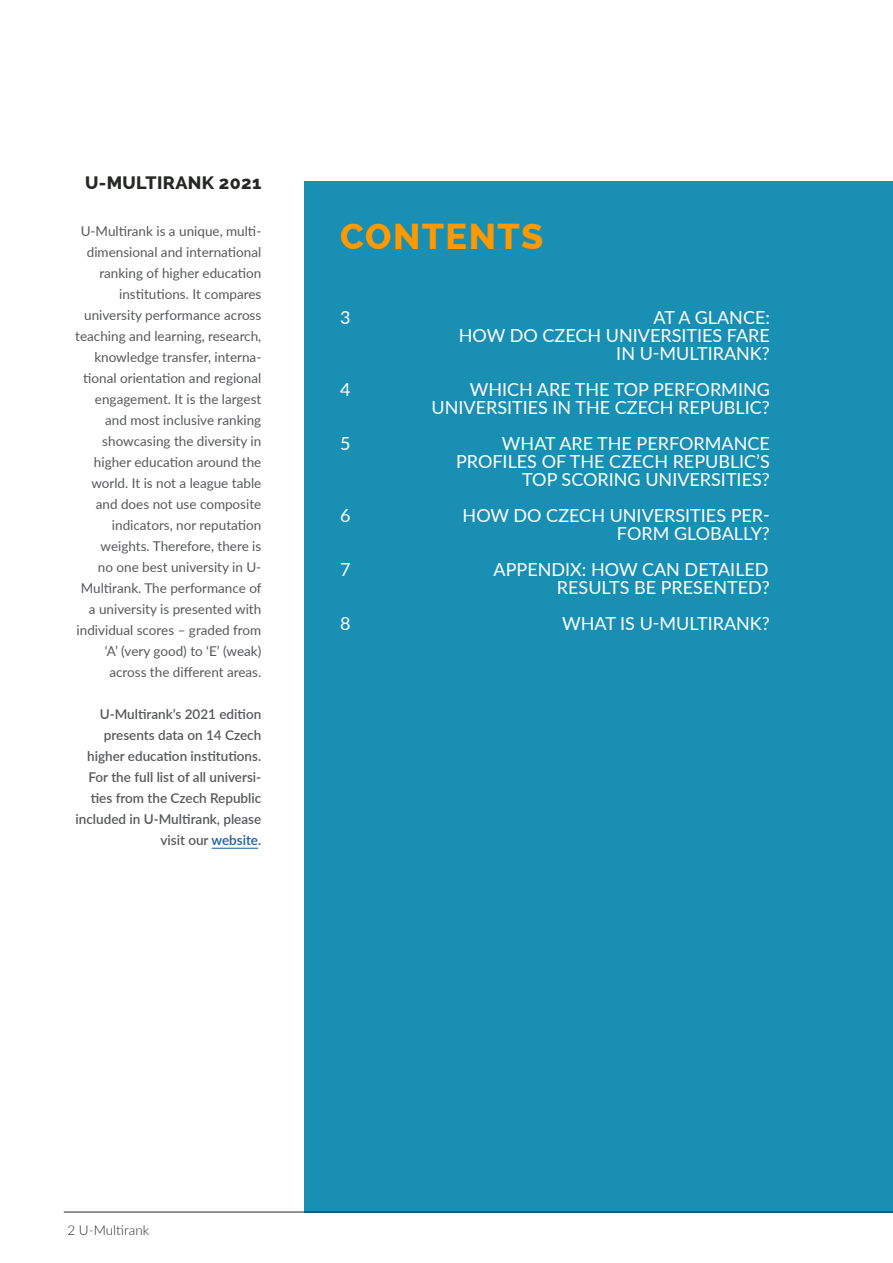
<style>
.page{position:relative;width:893px;height:1263px;background:#fff}
.page>*{position:absolute;margin:0;border:0;box-sizing:border-box;transform-origin:0 0}
.Header_-_Align_Left{font:800 36px "Raleway";letter-spacing:.04em;color:#f90}
.t1{font:18px/18px "Lato";color:#fff;text-align:right}
.Subhead_-_Align_Righ{font:800 18px "Raleway";letter-spacing:.02em;color:#262825}
.Body_Text_-_Align_Ri{font:13.5px/21px "Lato";color:#57585a;text-align:right}
.Body_Text_-_Align_Ri-2{font:600 13.5px/21px "Lato";color:#57585a;text-align:right}
.t2{font:300 13.5px "Lato";color:#262825}
.s1{color:#175d9e}
</style>
<div class="page">
<div style="left:305px;top:181px;width:588px;height:1031px;background:#198fb4"></div>
<hr style="left:64px;top:1212px;width:829px;height:1px;background:#262825">
<hr style="left:211px;top:848px;width:47px;height:1px;background:#175d9e">
<p class="Subhead_-_Align_Righ" style="left:85px;top:173px;width:178px">U-MULTIRANK 2021</p>
<p class="Body_Text_-_Align_Ri" style="left:75px;top:220px;width:188px">U-Multirank is a unique, multi&shy;dimensional and international ranking of higher education institutions. It compares university performance across teaching and learning, research, knowledge transfer, interna&shy;tional orientation and regional engagement. It is the largest and most inclusive ranking showcasing the diversity in higher education around the world. It is not a league table and does not use composite indicators, nor reputation weights. Therefore, there is<br>no one best university in U-<br>Multirank. The performance of a university is presented with individual scores – graded from ‘A’ (very good) to ‘E’ (weak) across the different areas.</p>
<p class="Body_Text_-_Align_Ri-2" style="left:75px;top:703px;width:187px">U-Multirank’s 2021 edition presents data on 14 Czech higher education institutions.<br>For the full list of all universi&shy;ties from the Czech Republic included in U-Multirank, please visit our <span class="s1">website</span>.</p>
<p class="Header_-_Align_Left" style="left:340px;top:216px;width:205px">CONTENTS</p>
<p class="t1" style="left:340px;top:308px;width:12px">3</p>
<p class="t1" style="left:653px;top:308px;width:118px">AT A GLANCE:</p>
<p class="t1" style="left:459px;top:326px;width:313px">HOW DO CZECH UNIVERSITIES FARE<br>IN U-MULTIRANK?</p>
<p class="t1" style="left:340px;top:380px;width:12px">4</p>
<p class="t1" style="left:432px;top:380px;width:340px">WHICH ARE THE TOP PERFORMING<br>UNIVERSITIES IN THE CZECH REPUBLIC?</p>
<p class="t1" style="left:340px;top:434px;width:12px">5</p>
<p class="t1" style="left:502px;top:434px;width:269px">WHAT ARE THE PERFORMANCE</p>
<p class="t1" style="left:456px;top:452px;width:315px">PROFILES OF THE CZECH REPUBLIC’S</p>
<p class="t1" style="left:522px;top:470px;width:249px">TOP SCORING UNIVERSITIES?</p>
<p class="t1" style="left:340px;top:506px;width:12px">6</p>
<p class="t1" style="left:463px;top:506px;width:309px">HOW DO CZECH UNIVERSITIES PER-<br>FORM GLOBALLY?</p>
<p class="t1" style="left:340px;top:560px;width:12px">7</p>
<p class="t1" style="left:494px;top:560px;width:278px">APPENDIX: HOW CAN DETAILED<br>RESULTS BE PRESENTED?</p>
<p class="t1" style="left:340px;top:614px;width:12px">8</p>
<p class="t1" style="left:562px;top:614px;width:209px">WHAT IS U-MULTIRANK?</p>
<p class="t2" style="left:67px;top:1220px;width:83px">2 U-Multirank</p>
</div>
